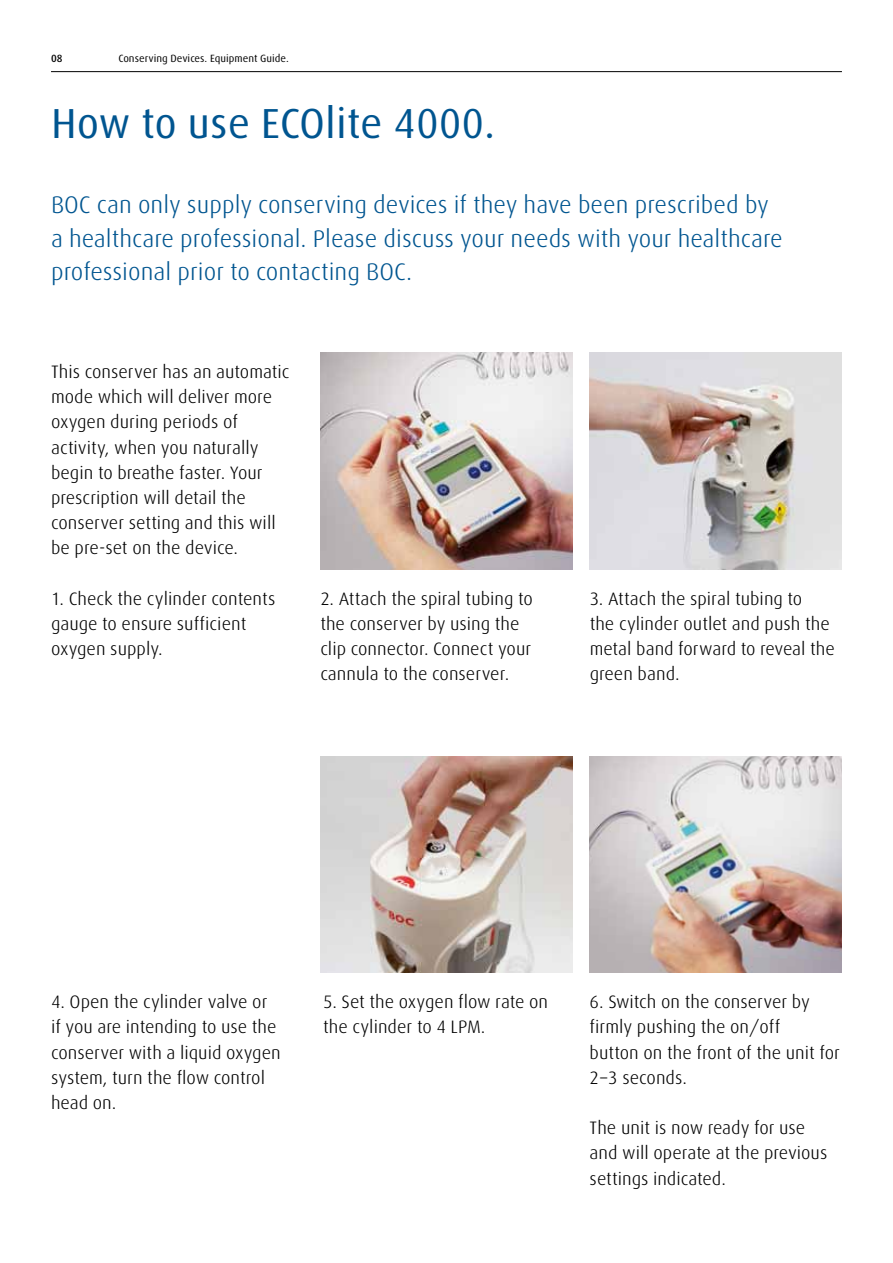
<style>
.page{position:relative;width:893px;height:1263px;background:#fff}
.page>*{position:absolute;margin:0;border:0;box-sizing:border-box;transform-origin:0 0}
.t1{font:42px "Linde Dax Global";color:#005590}
.t2{font:300 24px/33.6px "Linde Dax Global";color:#005590}
.t3{font:300 18px/25.2px "Linde Dax Global";color:#000}
.t4{font:10.5px "Linde Dax Global";color:#000}
.t5{font:500 10.5px "Linde Dax Global";color:#000}
</style>
<div class="page">
<hr style="left:51px;top:71px;width:791px;height:1px;background:#000">
<img style="left:320px;top:353px;width:253px;height:216px">
<img style="left:590px;top:353px;width:252px;height:216px">
<img style="left:590px;top:756px;width:252px;height:216px">
<img style="left:320px;top:756px;width:253px;height:216px">
<p class="t5" style="left:51px;top:52px;width:13px">08</p>
<p class="t4" style="left:118px;top:52px;width:172px">Conserving Devices. Equipment Guide.</p>
<h1 class="t1" style="left:51px;top:99px;width:446px">How to use ECOlite 4000.</h1>
<h2 class="t2" style="left:51px;top:188px;width:733px">BOC can only supply conserving devices if they have been prescribed by a healthcare professional. Please discuss your needs with your healthcare professional prior to contacting BOC.</h2>
<p class="t3" style="left:51px;top:359px;width:240px">This conserver has an automatic mode which will deliver more oxygen during periods of activity, when you naturally begin to breathe faster. Your prescription will detail the conserver setting and this will be pre-set on the device.</p>
<p class="t3" style="left:51px;top:586px;width:226px">1. Check the cylinder contents gauge to ensure sufficient oxygen supply.</p>
<p class="t3" style="left:320px;top:586px;width:214px">2. Attach the spiral tubing to the conserver by using the clip connector. Connect your cannula to the conserver.</p>
<p class="t3" style="left:590px;top:586px;width:247px">3. Attach the spiral tubing to<br>the cylinder outlet and push the metal band forward to reveal the green band.</p>
<p class="t3" style="left:51px;top:989px;width:231px">4. Open the cylinder valve or if you are intending to use the conserver with a liquid oxygen system, turn the flow control head on.</p>
<p class="t3" style="left:323px;top:989px;width:226px">5. Set the oxygen flow rate on the cylinder to 4 LPM.</p>
<p class="t3" style="left:590px;top:989px;width:252px">6. Switch on the conserver by firmly pushing the on/off<br>button on the front of the unit for<br>2–3 seconds.</p>
<p class="t3" style="left:590px;top:1115px;width:239px">The unit is now ready for use and will operate at the previous settings indicated.</p>
</div>
